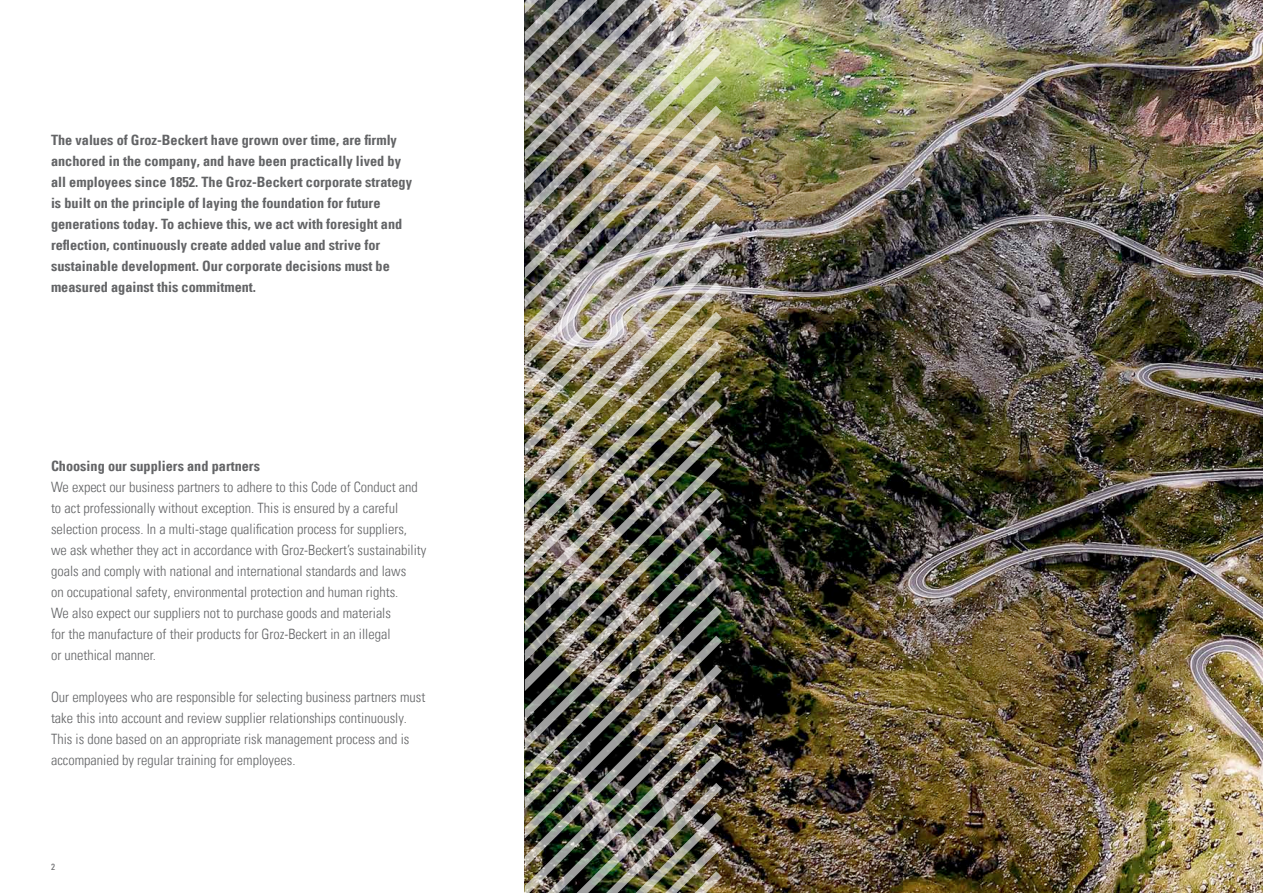
<style>
.page{position:relative;width:1263px;height:893px;background:#fff}
.page>*{position:absolute;margin:0;border:0;box-sizing:border-box;transform-origin:0 0}
.t1{font:14.25px/21px "Univers Com 47 Light Cond";color:#636466}
.t2{font:14.25px/21px "Univers Com 67 Bold Cond";color:#636466}
.t3{font:condensed 9px "Univers Com 57";color:#636466}
</style>
<div class="page">
<img style="left:722px;top:0;width:541px;height:893px">
<img style="left:525px;top:0;width:196px;height:893px">
<p class="t2" style="left:51px;top:130px;width:362px">The values of Groz-Beckert have grown over time, are firmly anchored in the company, and have been practically lived by all employees since 1852. The Groz-Beckert corporate strategy is built on the principle of laying the foundation for future generations today. To achieve this, we act with foresight and reflection, continuously create added value and strive for sustainable development. Our corporate decisions must be measured against this commitment.</p>
<p class="t2" style="left:51px;top:455px;width:210px">Choosing our suppliers and partners</p>
<p class="t1" style="left:51px;top:476px;width:377px">We expect our business partners to adhere to this Code of Conduct and to act professionally without exception. This is ensured by a careful selection process. In a multi-stage qualification process for suppliers, we ask whether they act in accordance with Groz-Beckert’s sustainability goals and comply with national and international standards and laws<br>on occupational safety, environmental protection and human rights.<br>We also expect our suppliers not to purchase goods and materials<br>for the manufacture of their products for Groz-Beckert in an illegal<br>or unethical manner.</p>
<p class="t1" style="left:51px;top:686px;width:376px">Our employees who are responsible for selecting business partners must take this into account and review supplier relationships continuously.<br>This is done based on an appropriate risk management process and is accompanied by regular training for employees.</p>
<p class="t3" style="left:51px;top:861px;width:5px">2</p>
</div>
